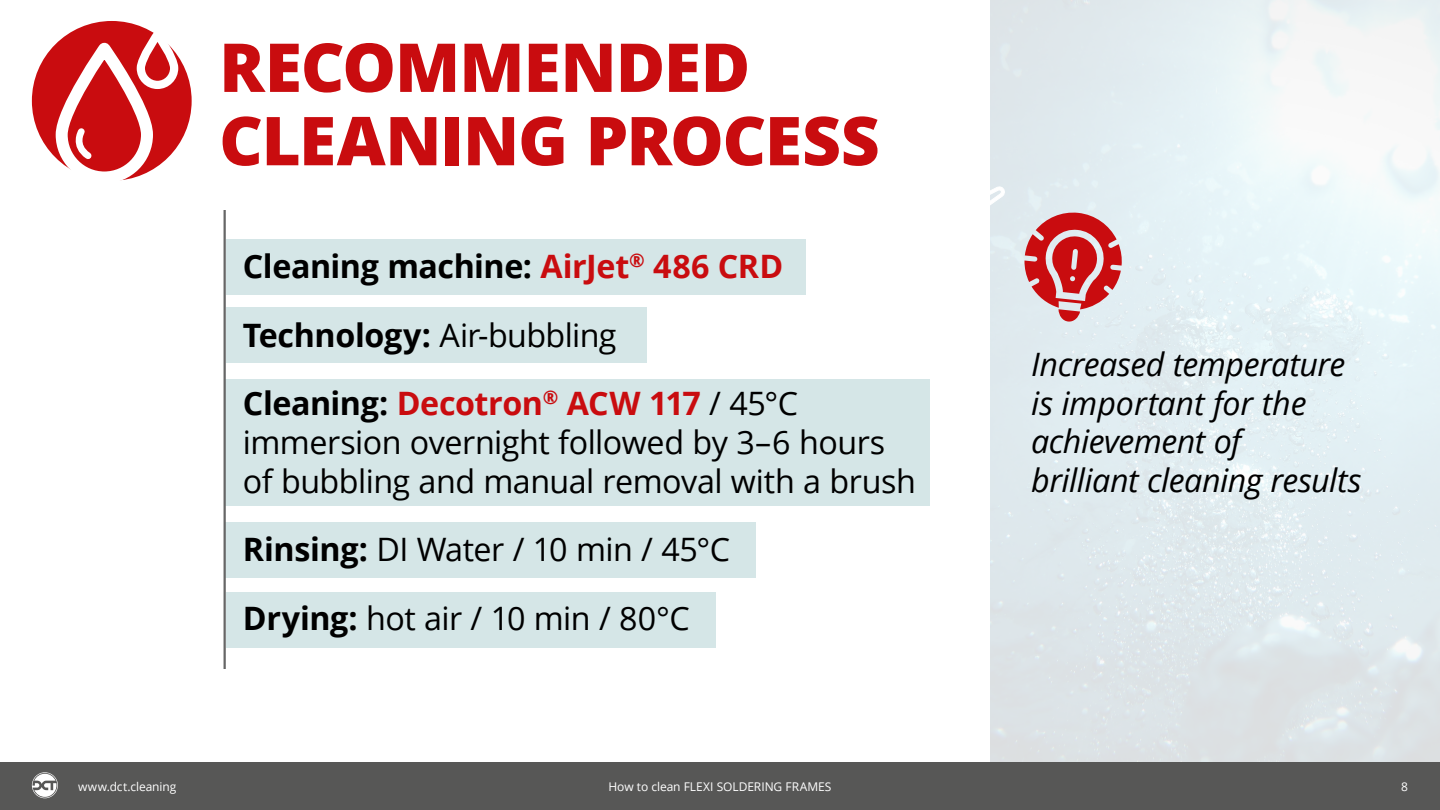
<style>
.page{position:relative;width:1440px;height:810px;background:#fff}
.page>*{position:absolute;margin:0;border:0;box-sizing:border-box;transform-origin:0 0}
.t1{font:800 67.5px/73.3px "Open Sans";letter-spacing:-.015em;color:#c90c0f}
.t2{font:32.25px/38.7px "Open Sans";letter-spacing:-.015em;color:#000}
.t3{font:700 32.25px/68.7px "Open Sans";letter-spacing:-.015em;color:#000}
.t4{font:italic 32.25px/38.7px "Open Sans";letter-spacing:-.015em;color:#000}
.t5{font:12px "Open Sans";letter-spacing:-.005em;color:#fff}
.s1{color:#c90c0f}
.s2{font-weight:400}
.s3{font-weight:700}
</style>
<div class="page">
<div style="left:0;top:762px;width:1440px;height:48px;background:#575756"></div>
<svg style="left:32px;top:772px;width:26px;height:26px"></svg>
<img style="left:990px;top:0;width:450px;height:762px">
<div style="left:226px;top:239px;width:579px;height:56px;background:#d5e6e7"></div>
<div style="left:226px;top:308px;width:420px;height:55px;background:#d5e6e7"></div>
<div style="left:226px;top:522px;width:530px;height:56px;background:#d5e6e7"></div>
<div style="left:226px;top:592px;width:490px;height:55px;background:#d5e6e7"></div>
<div style="left:226px;top:380px;width:704px;height:126px;background:#d5e6e7"></div>
<hr style="left:224px;top:210px;width:2px;height:459px;background:#666">
<svg style="left:32px;top:21px;width:160px;height:160px;background:#d13134"></svg>
<div style="left:56px;top:43px;width:97px;height:141px;border:12px solid #fff;border-radius:43px"></div>
<div style="left:137px;top:30px;width:41px;height:59px;border:8px solid #fff;border-radius:17px"></div>
<svg style="left:73px;top:125px;width:25px;height:40px"></svg>
<svg style="left:990px;top:185px;width:16px;height:27px"></svg>
<svg style="left:1024px;top:211px;width:98px;height:111px;background:#d37478"></svg>
<h1 class="t1" style="left:219px;top:27px;width:662px">RECOMMENDED<br>CLEANING PROCESS</h1>
<p class="t3" style="left:243px;top:231px;width:557px">Cleaning machine: <span class="s1">AirJet</span><sup>®</sup> <span class="s1">486 CRD<br></span>Technology: <span class="s2">Air-bubbling<br></span>Cleaning: <span class="s1">Decotron</span><sup>®</sup> <span class="s1">ACW 117</span> <span class="s2">/ 45°C</span></p>
<p class="t2" style="left:243px;top:422px;width:674px">immersion overnight followed by 3–6 hours of bubbling and manual removal with a brush</p>
<p class="t2" style="left:243px;top:514px;width:489px;line-height:68.7px"><span class="s3">Rinsing:</span> DI Water / 10 min / 45°C<br><span class="s3">Drying:</span> hot air / 10 min / 80°C</p>
<p class="t4" style="left:1031px;top:344px;width:332px">Increased temperature is important for the achievement of<br>brilliant cleaning results</p>
<p class="t5" style="left:78px;top:778px;width:100px">www.dct.cleaning</p>
<p class="t5" style="left:608px;top:778px;width:225px">How to clean FLEXI SOLDERING FRAMES</p>
<p class="t5" style="left:1401px;top:778px;width:8px">8</p>
</div>
